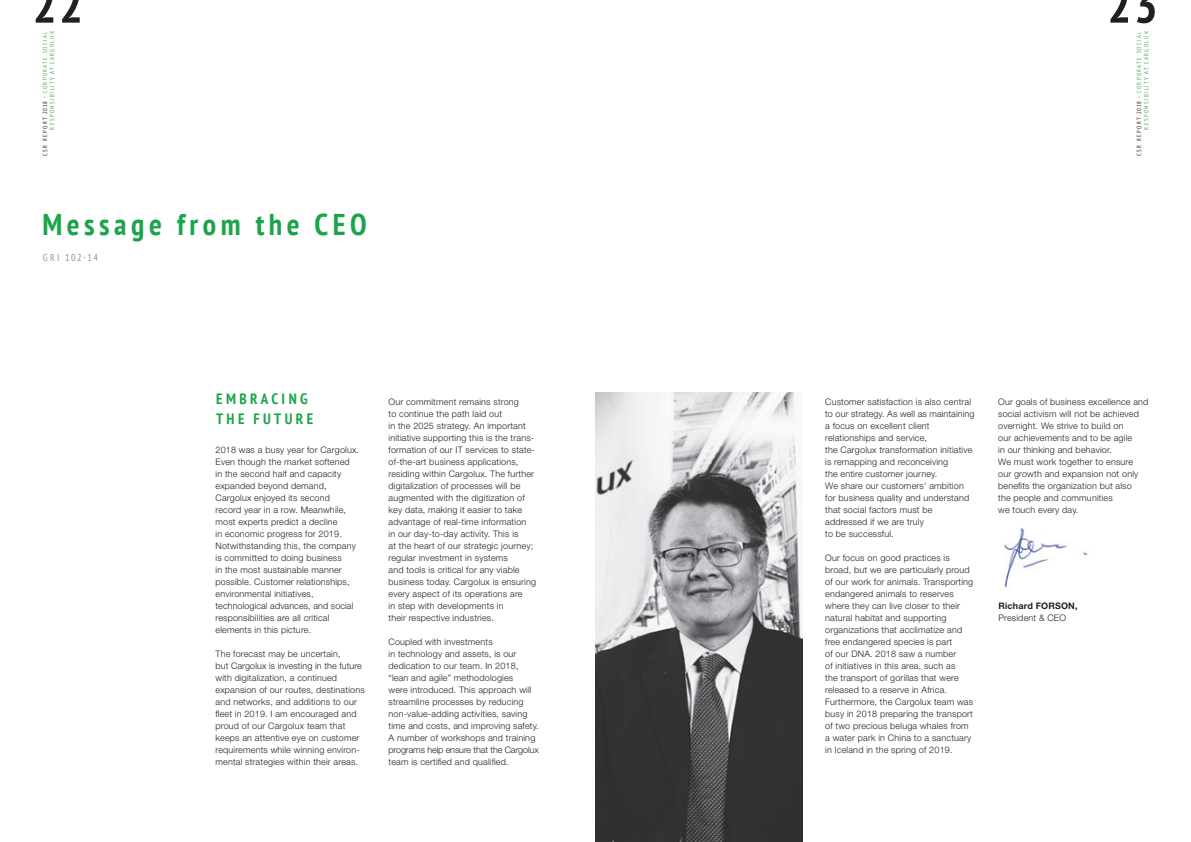
<style>
.page{position:relative;width:1191px;height:842px;background:#fff}
.page>*{position:absolute;margin:0;border:0;box-sizing:border-box;transform-origin:0 0}
.t1{font:700 condensed 50px "PT Sans";color:#231f20}
.t2{font:700 condensed 30px "PT Sans";letter-spacing:.15em;color:#1aa54a}
.t3{font:700 condensed 15px/20px "PT Sans";letter-spacing:.23em;color:#1aa54a}
.t4{font:condensed 10px "PT Sans";letter-spacing:.15em;color:#939598}
.t5{font:300 9px/12px "Helvetica Neue";letter-spacing:.02em;color:#231f20}
.t6{font:700 9px "Helvetica Neue East A";letter-spacing:.02em;color:#231f20}
.t7{font:condensed 6px/7.2px "PT Sans";letter-spacing:.23em;color:#40ab56;text-align:right}
.s1{color:#231f20}
</style>
<div class="page">
<img style="left:595px;top:393px;width:207px;height:449px">
<img style="left:1004px;top:528px;width:84px;height:60px">
<h1 class="t1" style="left:33px;top:-28px;width:52px">22</h1>
<h1 class="t1" style="left:1107px;top:-28px;width:52px">23</h1>
<p class="t7" style="left:41px;top:156px;width:126px;rotate:-90deg"><span class="s1">CSR REPORT 2018 -</span> CORPORATE SOCIAL<br>RESPONSIBILITY AT CARGOLUX</p>
<p class="t7" style="left:1135px;top:156px;width:126px;rotate:-90deg"><span class="s1">CSR REPORT 2018 -</span> CORPORATE SOCIAL<br>RESPONSIBILITY AT CARGOLUX</p>
<h2 class="t2" style="left:43px;top:205px;width:326px">Message from the CEO</h2>
<p class="t4" style="left:43px;top:251px;width:57px">GRI 102-14</p>
<h3 class="t3" style="left:216px;top:388px;width:99px">EMBRACING<br>THE FUTURE</h3>
<p class="t5" style="left:215px;top:443px;width:145px">2018 was a busy year for Cargolux.<br>Even though the market softened<br>in the second half and capacity expanded beyond demand,<br>Cargolux enjoyed its second<br>record year in a row. Meanwhile, most experts predict a decline<br>in economic progress for 2019.<br>Notwithstanding this, the company is committed to doing business<br>in the most sustainable manner possible. Customer relationships, environmental initiatives, technological advances, and social responsibilities are all critical elements in this picture.</p>
<p class="t5" style="left:215px;top:647px;width:151px">The forecast may be uncertain,<br>but Cargolux is investing in the future with digitalization, a continued expansion of our routes, destinations and networks, and additions to our fleet in 2019. I am encouraged and proud of our Cargolux team that keeps an attentive eye on customer requirements while winning environ&shy;mental strategies within their areas.</p>
<p class="t5" style="left:388px;top:395px;width:149px">Our commitment remains strong<br>to continue the path laid out<br>in the 2025 strategy. An important initiative supporting this is the trans&shy;formation of our IT services to state&shy;of-the-art business applications, residing within Cargolux. The further digitalization of processes will be augmented with the digitization of key data, making it easier to take advantage of real-time information<br>in our day-to-day activity. This is<br>at the heart of our strategic journey; regular investment in systems<br>and tools is critical for any viable business today. Cargolux is ensuring every aspect of its operations are<br>in step with developments in<br>their respective industries.</p>
<p class="t5" style="left:388px;top:635px;width:152px">Coupled with investments<br>in technology and assets, is our dedication to our team. In 2018, “lean and agile” methodologies<br>were introduced. This approach will streamline processes by reducing non-value-adding activities, saving time and costs, and improving safety.<br>A number of workshops and training programs help ensure that the Cargolux team is certified and qualified.</p>
<p class="t5" style="left:825px;top:395px;width:151px">Customer satisfaction is also central to our strategy. As well as maintaining a focus on excellent client relationships and service,<br>the Cargolux transformation initiative is remapping and reconceiving<br>the entire customer journey.<br>We share our customers’ ambition for business quality and understand that social factors must be addressed if we are truly<br>to be successful.</p>
<p class="t5" style="left:825px;top:551px;width:150px">Our focus on good practices is broad, but we are particularly proud of our work for animals. Transporting endangered animals to reserves where they can live closer to their natural habitat and supporting organizations that acclimatize and free endangered species is part<br>of our DNA. 2018 saw a number<br>of initiatives in this area, such as<br>the transport of gorillas that were released to a reserve in Africa.<br>Furthermore, the Cargolux team was busy in 2018 preparing the transport of two precious beluga whales from a water park in China to a sanctuary in Iceland in the spring of 2019.</p>
<p class="t5" style="left:998px;top:395px;width:152px">Our goals of business excellence and social activism will not be achieved overnight. We strive to build on<br>our achievements and to be agile<br>in our thinking and behavior.<br>We must work together to ensure<br>our growth and expansion not only benefits the organization but also<br>the people and communities<br>we touch every day.</p>
<p class="t6" style="left:998px;top:600px;width:81px">Richard FORSON,</p>
<p class="t5" style="left:998px;top:611px;width:69px">President &amp; CEO</p>
</div>
